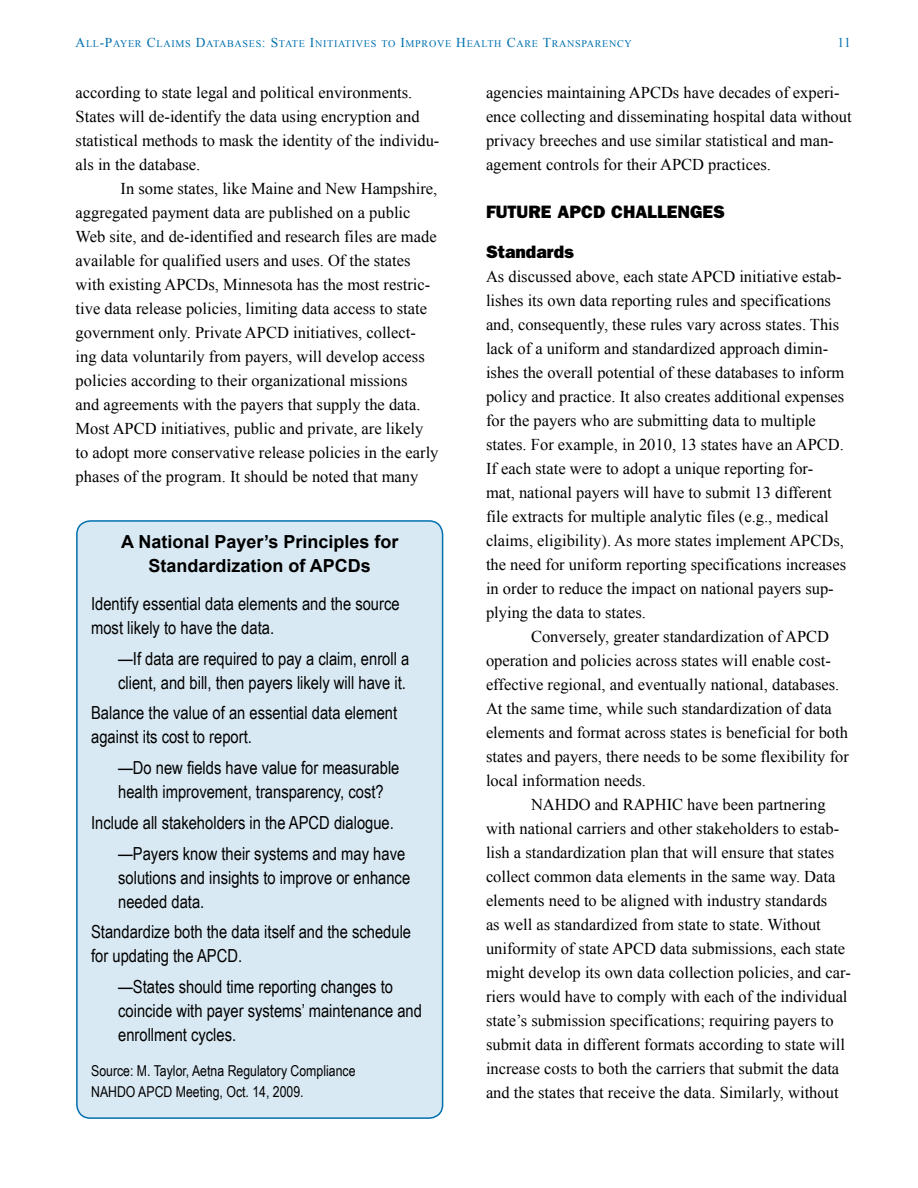
<style>
.page{position:relative;width:918px;height:1188px;background:#fff}
.page>*{position:absolute;margin:0;border:0;box-sizing:border-box;transform-origin:0 0}
.Box_text{font:18px/24px "Arial Narrow";color:#000}
.Box_text-2{font:700 18px/24px "Arial";color:#000;text-align:center}
.Head_A_-_Franklin{font:18px "ITC Franklin Gothic Std Hvy";color:#000}
.Head_B-_Franklin{font:18px "ITC Franklin Gothic Std Hvy";color:#000}
.BT_2_-_Times_IB{font:16.5px/24px "Times New Roman";color:#000}
.BT_-_Times_IB{font:16.5px/24px "Times New Roman";color:#000}
.Box_text-3{font:15px/21px "Arial Narrow";color:#000}
.t1{font:13.5px "Times New Roman";color:#0070af}
.t2{font:10.2px "Times New Roman";letter-spacing:.065em;color:#0070af}
.s1{font-size:13.5px}
</style>
<div class="page">
<div style="left:77px;top:521px;width:366px;height:597px;background:#d9e9f3;border-radius:14px"></div>
<div style="left:76px;top:520px;width:367px;height:599px;border:2px solid #0070af;border-radius:14px"></div>
<p class="t2" style="left:76px;top:37px;width:558px"><span class="s1">A</span>LL <span class="s1">-P</span>AYER <span class="s1">C</span>LAIMS <span class="s1">D</span>ATABASES<span class="s1">: S</span> TATE <span class="s1">I</span>NITIATIVES TO <span class="s1">I</span>MPROVE <span class="s1">H</span>EALTH <span class="s1">C</span>ARE <span class="s1">T</span>RANSPARENCY</p>
<p class="t1" style="left:837px;top:34px;width:15px">11</p>
<p class="BT_-_Times_IB" style="left:76px;top:80px;width:365px">according to state legal and political environments.<br>States will de-identify the data using encryption and statistical methods to mask the identity of the individu&shy;als in the database.</p>
<p class="BT_2_-_Times_IB" style="left:76px;top:176px;width:364px;text-indent:45px">In some states, like Maine and New Hampshire, aggregated payment data are published on a public Web site, and de-identified and research files are made available for qualified users and uses. Of the states with existing APCDs, Minnesota has the most restric&shy;tive data release policies, limiting data access to state government only. Private APCD initiatives, collect&shy;ing data voluntarily from payers, will develop access policies according to their organizational missions<br>and agreements with the payers that supply the data.<br>Most APCD initiatives, public and private, are likely to adopt more conservative release policies in the early phases of the program. It should be noted that many</p>
<p class="BT_2_-_Times_IB" style="left:486px;top:80px;width:367px">agencies maintaining APCDs have decades of experi&shy;ence collecting and disseminating hospital data without privacy breeches and use similar statistical and man&shy;agement controls for their APCD practices.</p>
<p class="Head_A_-_Franklin" style="left:486px;top:201px;width:241px">FUTURE APCD CHALLENGES</p>
<p class="Head_B-_Franklin" style="left:486px;top:241px;width:89px">Standards</p>
<p class="BT_-_Times_IB" style="left:486px;top:264px;width:362px">As discussed above, each state APCD initiative estab&shy;lishes its own data reporting rules and specifications and, consequently, these rules vary across states. This lack of a uniform and standardized approach dimin&shy;ishes the overall potential of these databases to inform policy and practice. It also creates additional expenses for the payers who are submitting data to multiple states. For example, in 2010, 13 states have an APCD.<br>If each state were to adopt a unique reporting for&shy;mat, national payers will have to submit 13 different file extracts for multiple analytic files (e.g., medical claims, eligibility). As more states implement APCDs, the need for uniform reporting specifications increases in order to reduce the impact on national payers sup&shy;plying the data to states.</p>
<p class="BT_2_-_Times_IB" style="left:486px;top:624px;width:364px;text-indent:45px">Conversely, greater standardization of APCD operation and policies across states will enable cost&shy;effective regional, and eventually national, databases.<br>At the same time, while such standardization of data elements and format across states is beneficial for both states and payers, there needs to be some flexibility for local information needs.</p>
<p class="BT_2_-_Times_IB" style="left:486px;top:792px;width:366px;text-indent:45px">NAHDO and RAPHIC have been partnering with national carriers and other stakeholders to estab&shy;lish a standardization plan that will ensure that states collect common data elements in the same way. Data elements need to be aligned with industry standards<br>as well as standardized from state to state. Without uniformity of state APCD data submissions, each state might develop its own data collection policies, and car&shy;riers would have to comply with each of the individual state’s submission specifications; requiring payers to submit data in different formats according to state will increase costs to both the carriers that submit the data and the states that receive the data. Similarly, without</p>
<p class="Box_text-2" style="left:121px;top:531px;width:279px">A National Payer’s Principles for<br>Standardization of APCDs</p>
<p class="Box_text" style="left:91px;top:591px;width:310px">Identify essential data elements and the source most likely to have the data.</p>
<p class="Box_text" style="left:118px;top:646px;width:293px">—If data are required to pay a claim, enroll a client, and bill, then payers likely will have it.</p>
<p class="Box_text" style="left:91px;top:700px;width:308px">Balance the value of an essential data element against its cost to report.</p>
<p class="Box_text" style="left:118px;top:755px;width:283px">—Do new fields have value for measurable health improvement, transparency, cost?</p>
<p class="Box_text" style="left:91px;top:810px;width:304px">Include all stakeholders in the APCD dialogue.</p>
<p class="Box_text" style="left:118px;top:841px;width:294px">—Payers know their systems and may have solutions and insights to improve or enhance needed data.</p>
<p class="Box_text" style="left:91px;top:919px;width:322px">Standardize both the data itself and the schedule for updating the APCD.</p>
<p class="Box_text" style="left:118px;top:974px;width:305px">—States should time reporting changes to coincide with payer systems’ maintenance and enrollment cycles.</p>
<p class="Box_text-3" style="left:91px;top:1059px;width:266px">Source: M. Taylor, Aetna Regulatory Compliance<br>NAHDO APCD Meeting, Oct. 14, 2009.</p>
</div>
